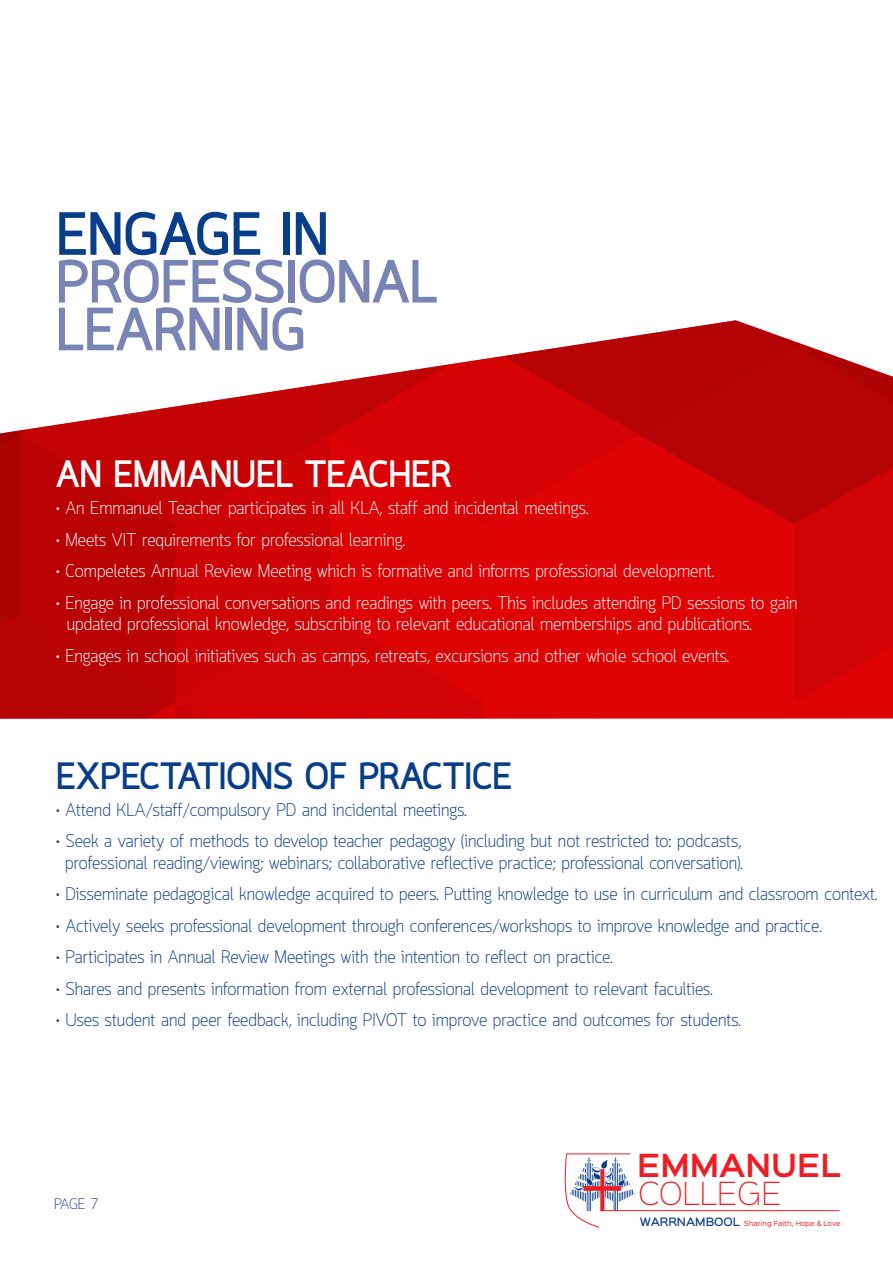
<style>
.page{position:relative;width:893px;height:1263px;background:#fff}
.page>*{position:absolute;margin:0;border:0;box-sizing:border-box;transform-origin:0 0}
.t1{font:700 60px/47.7px "Quark";color:#7884b6}
.t2{font:700 60px "Quark";color:#083e89}
.t3{font:700 37.5px "Quark";color:#083e89}
.t4{font:700 37.5px "Quark";color:#fff}
.t5{font:600 28.65px "Sinkin Sans 600";color:#ee1d23}
.t6{font:28.65px "Sinkin Sans 200 X Light";color:#ee1d23}
.t7{font:300 18px/21.6px "Quark";color:#083e89;text-align:center}
.t8{font:300 18px/21.6px "Quark";color:#fff}
.t9{font:300 15px "Quark";color:#253f8e}
.t10{font:6.3px "Sinkin Sans 400";color:#ee1d23}
.s1{font-family:"Sinkin Sans 500";font-weight:500;font-size:10.5px;color:#083e89}
</style>
<div class="page">
<hr style="left:601px;top:1210px;width:238px;height:1px;background:#ee1d23">
<svg style="left:564px;top:1153px;width:71px;height:75px"></svg>
<svg style="left:0;top:320px;width:893px;height:399px;background:#d32325"></svg>
<p class="t2" style="left:56px;top:199px;width:274px">ENGAGE IN</p>
<p class="t1" style="left:56px;top:263px;width:383px">PROFESSIONAL<br>LEARNING</p>
<p class="t4" style="left:56px;top:453px;width:397px">AN EMMANUEL TEACHER</p>
<p class="t8" style="left:56px;top:498px;width:533px">• An Emmanuel Teacher participates in all KLA, staff and incidental meetings.</p>
<p class="t8" style="left:56px;top:530px;width:350px">• Meets VIT requirements for professional learning.</p>
<p class="t8" style="left:56px;top:561px;width:659px">• Compeletes Annual Review Meeting which is formative and informs professional development.</p>
<p class="t8" style="left:67px;top:593px;width:732px;text-indent:-10px">• Engage in professional conversations and readings with peers. This includes attending PD sessions to gain updated professional knowledge, subscribing to relevant educational memberships and publications.</p>
<p class="t8" style="left:56px;top:646px;width:674px">• Engages in school initiatives such as camps, retreats, excursions and other whole school events.</p>
<p class="t3" style="left:56px;top:754px;width:457px">EXPECTATIONS OF PRACTICE</p>
<p class="t7" style="left:56px;top:800px;width:412px">• Attend KLA/staff/compulsory PD and incidental meetings.</p>
<p class="t7" style="left:56px;top:831px;width:688px">• Seek a variety of methods to develop teacher pedagogy (including but not restricted to: podcasts, professional reading/viewing; webinars; collaborative reflective practice; professional conversation).</p>
<p class="t7" style="left:56px;top:884px;width:822px">• Disseminate pedagogical knowledge acquired to peers. Putting knowledge to use in curriculum and classroom context.</p>
<p class="t7" style="left:56px;top:916px;width:767px">• Actively seeks professional development through conferences/workshops to improve knowledge and practice.</p>
<p class="t7" style="left:56px;top:947px;width:558px">• Participates in Annual Review Meetings with the intention to reflect on practice.</p>
<p class="t7" style="left:56px;top:979px;width:658px">• Shares and presents information from external professional development to relevant faculties.</p>
<p class="t7" style="left:56px;top:1010px;width:686px">• Uses student and peer feedback, including PIVOT to improve practice and outcomes for students.</p>
<p class="t9" style="left:54px;top:1195px;width:46px">PAGE 7</p>
<h3 class="t5" style="left:637px;top:1140px;width:205px">EMMANUEL</h3>
<h3 class="t6" style="left:638px;top:1171px;width:145px">COLLEGE</h3>
<p class="t10" style="left:640px;top:1218px;width:202px"><span class="s1">WARRNAMBOOL</span> Sharing Faith, Hope &amp; Love</p>
</div>
